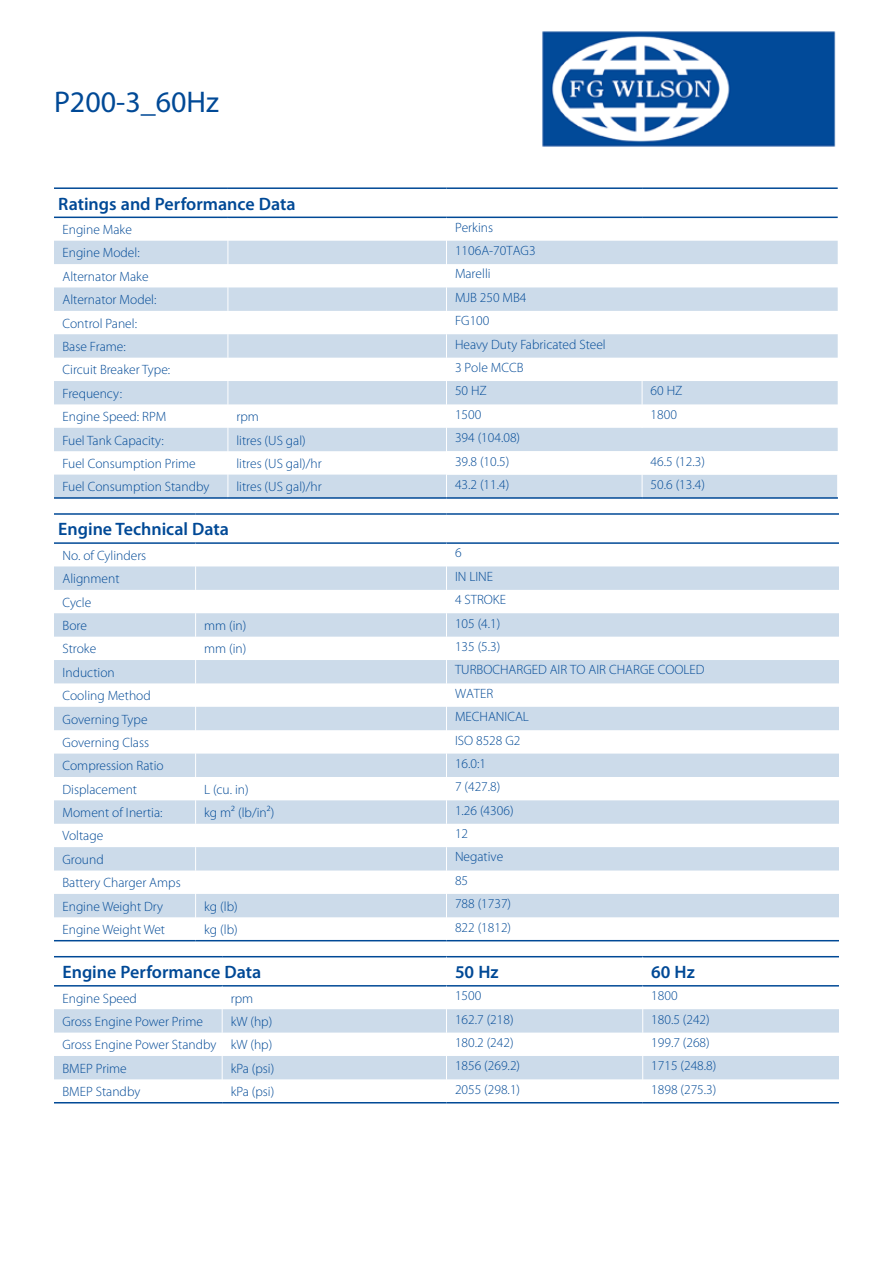
<style>
.page{position:relative;width:893px;height:1263px;background:#fff}
.page>*{position:absolute;margin:0;border:0;box-sizing:border-box;transform-origin:0 0}
.t1{font:30px "Myriad Pro";color:#004996}
.t2{font:600 18px "Myriad Pro";color:#004996}
.t3{font:300 13.5px "Myriad Pro";color:#004996}
</style>
<div class="page">
<img style="left:542px;top:31px;width:294px;height:116px">
<svg style="left:54px;top:241px;width:392px;height:256px;fill:#ccdbea"></svg>
<hr style="left:54px;top:187px;width:174px;height:2px;background:#004996">
<hr style="left:228px;top:187px;width:218px;height:2px;background:#004996">
<hr style="left:446px;top:187px;width:196px;height:2px;background:#004996">
<hr style="left:642px;top:187px;width:196px;height:2px;background:#004996">
<hr style="left:54px;top:217px;width:174px;height:1px;background:#004996">
<hr style="left:228px;top:217px;width:218px;height:1px;background:#004996">
<hr style="left:446px;top:217px;width:196px;height:1px;background:#004996">
<hr style="left:642px;top:217px;width:196px;height:1px;background:#004996">
<svg style="left:228px;top:218px;width:1px;height:279px"></svg>
<svg style="left:447px;top:218px;width:391px;height:279px"></svg>
<hr style="left:54px;top:497px;width:174px;height:2px;background:#004996">
<hr style="left:228px;top:497px;width:218px;height:2px;background:#004996">
<hr style="left:446px;top:497px;width:196px;height:2px;background:#004996">
<hr style="left:642px;top:497px;width:196px;height:2px;background:#004996">
<svg style="left:54px;top:566px;width:785px;height:351px;fill:#ccdbea"></svg>
<hr style="left:54px;top:940px;width:142px;height:1px;background:#004996">
<hr style="left:196px;top:940px;width:250px;height:1px;background:#004996">
<hr style="left:446px;top:940px;width:393px;height:1px;background:#004996">
<hr style="left:54px;top:513px;width:142px;height:2px;background:#004996">
<hr style="left:196px;top:513px;width:250px;height:2px;background:#004996">
<hr style="left:446px;top:513px;width:393px;height:2px;background:#004996">
<hr style="left:54px;top:542px;width:142px;height:2px;background:#004996">
<hr style="left:196px;top:542px;width:250px;height:2px;background:#004996">
<hr style="left:446px;top:542px;width:393px;height:2px;background:#004996">
<svg style="left:195px;top:566px;width:1px;height:351px"></svg>
<svg style="left:446px;top:566px;width:1px;height:351px"></svg>
<svg style="left:54px;top:1009px;width:785px;height:70px;fill:#ccdbea"></svg>
<hr style="left:54px;top:956px;width:168px;height:1px;background:#004996">
<hr style="left:222px;top:956px;width:224px;height:1px;background:#004996">
<hr style="left:446px;top:956px;width:197px;height:1px;background:#004996">
<hr style="left:643px;top:956px;width:196px;height:1px;background:#004996">
<hr style="left:54px;top:985px;width:168px;height:1px;background:#004996">
<hr style="left:222px;top:985px;width:224px;height:1px;background:#004996">
<hr style="left:446px;top:985px;width:197px;height:1px;background:#004996">
<hr style="left:643px;top:985px;width:196px;height:1px;background:#004996">
<svg style="left:222px;top:986px;width:1px;height:93px"></svg>
<svg style="left:446px;top:957px;width:1px;height:122px"></svg>
<svg style="left:642px;top:957px;width:1px;height:122px"></svg>
<hr style="left:54px;top:1102px;width:168px;height:1px;background:#004996">
<hr style="left:222px;top:1102px;width:224px;height:1px;background:#004996">
<hr style="left:446px;top:1102px;width:197px;height:1px;background:#004996">
<hr style="left:643px;top:1102px;width:196px;height:1px;background:#004996">
<h1 class="t1" style="left:54px;top:84px;width:166px">P200-3_60Hz</h1>
<h2 class="t2" style="left:58px;top:192px;width:239px">Ratings and Performance Data</h2>
<p class="t3" style="left:63px;top:221px;width:71px">Engine Make</p>
<p class="t3" style="left:455px;top:219px;width:40px">Perkins</p>
<p class="t3" style="left:63px;top:245px;width:79px">Engine Model:</p>
<p class="t3" style="left:455px;top:242px;width:82px">1106A-70TAG3</p>
<p class="t3" style="left:63px;top:268px;width:88px">Alternator Make</p>
<p class="t3" style="left:455px;top:266px;width:37px">Marelli</p>
<p class="t3" style="left:63px;top:292px;width:95px">Alternator Model:</p>
<p class="t3" style="left:455px;top:289px;width:73px">MJB 250 MB4</p>
<p class="t3" style="left:63px;top:315px;width:76px">Control Panel:</p>
<p class="t3" style="left:455px;top:313px;width:36px">FG100</p>
<p class="t3" style="left:63px;top:338px;width:65px">Base Frame:</p>
<p class="t3" style="left:455px;top:336px;width:152px">Heavy Duty Fabricated Steel</p>
<p class="t3" style="left:63px;top:362px;width:109px">Circuit Breaker Type:</p>
<p class="t3" style="left:455px;top:359px;width:70px">3 Pole MCCB</p>
<p class="t3" style="left:63px;top:385px;width:61px">Frequency:</p>
<p class="t3" style="left:455px;top:383px;width:33px">50 HZ</p>
<p class="t3" style="left:651px;top:383px;width:33px">60 HZ</p>
<p class="t3" style="left:63px;top:408px;width:105px">Engine Speed: RPM</p>
<p class="t3" style="left:236px;top:408px;width:24px">rpm</p>
<p class="t3" style="left:455px;top:406px;width:28px">1500</p>
<p class="t3" style="left:651px;top:406px;width:28px">1800</p>
<p class="t3" style="left:63px;top:432px;width:103px">Fuel Tank Capacity:</p>
<p class="t3" style="left:236px;top:432px;width:71px">litres (US gal)</p>
<p class="t3" style="left:455px;top:429px;width:67px">394 (104.08)</p>
<p class="t3" style="left:63px;top:455px;width:135px">Fuel Consumption Prime</p>
<p class="t3" style="left:236px;top:455px;width:87px">litres (US gal)/hr</p>
<p class="t3" style="left:455px;top:453px;width:56px">39.8 (10.5)</p>
<p class="t3" style="left:651px;top:453px;width:56px">46.5 (12.3)</p>
<p class="t3" style="left:63px;top:479px;width:148px">Fuel Consumption Standby</p>
<p class="t3" style="left:236px;top:479px;width:87px">litres (US gal)/hr</p>
<p class="t3" style="left:455px;top:476px;width:56px">43.2 (11.4)</p>
<p class="t3" style="left:651px;top:476px;width:56px">50.6 (13.4)</p>
<h2 class="t2" style="left:58px;top:518px;width:172px">Engine Technical Data</h2>
<p class="t3" style="left:63px;top:547px;width:85px">No. of Cylinders</p>
<p class="t3" style="left:455px;top:545px;width:8px">6</p>
<p class="t3" style="left:63px;top:571px;width:59px">Alignment</p>
<p class="t3" style="left:455px;top:568px;width:40px">IN LINE</p>
<p class="t3" style="left:63px;top:594px;width:30px">Cycle</p>
<p class="t3" style="left:455px;top:592px;width:52px">4 STROKE</p>
<p class="t3" style="left:63px;top:617px;width:26px">Bore</p>
<p class="t3" style="left:204px;top:617px;width:44px">mm (in)</p>
<p class="t3" style="left:455px;top:615px;width:47px">105 (4.1)</p>
<p class="t3" style="left:63px;top:641px;width:35px">Stroke</p>
<p class="t3" style="left:204px;top:641px;width:44px">mm (in)</p>
<p class="t3" style="left:455px;top:638px;width:47px">135 (5.3)</p>
<p class="t3" style="left:63px;top:664px;width:54px">Induction</p>
<p class="t3" style="left:455px;top:662px;width:251px">TURBOCHARGED AIR TO AIR CHARGE COOLED</p>
<p class="t3" style="left:63px;top:687px;width:90px">Cooling Method</p>
<p class="t3" style="left:455px;top:685px;width:40px">WATER</p>
<p class="t3" style="left:63px;top:711px;width:87px">Governing Type</p>
<p class="t3" style="left:455px;top:708px;width:75px">MECHANICAL</p>
<p class="t3" style="left:63px;top:734px;width:88px">Governing Class</p>
<p class="t3" style="left:455px;top:732px;width:67px">ISO 8528 G2</p>
<p class="t3" style="left:63px;top:758px;width:103px">Compression Ratio</p>
<p class="t3" style="left:455px;top:755px;width:33px">16.0:1</p>
<p class="t3" style="left:63px;top:781px;width:76px">Displacement</p>
<p class="t3" style="left:204px;top:781px;width:46px">L (cu. in)</p>
<p class="t3" style="left:455px;top:779px;width:47px">7 (427.8)</p>
<p class="t3" style="left:63px;top:804px;width:102px">Moment of Inertia:</p>
<p class="t3" style="left:204px;top:804px;width:72px">kg m² (lb/in²)</p>
<p class="t3" style="left:455px;top:802px;width:60px">1.26 (4306)</p>
<p class="t3" style="left:63px;top:828px;width:42px">Voltage</p>
<p class="t3" style="left:455px;top:825px;width:15px">12</p>
<p class="t3" style="left:63px;top:851px;width:43px">Ground</p>
<p class="t3" style="left:455px;top:849px;width:50px">Negative</p>
<p class="t3" style="left:63px;top:875px;width:120px">Battery Charger Amps</p>
<p class="t3" style="left:455px;top:872px;width:15px">85</p>
<p class="t3" style="left:63px;top:898px;width:102px">Engine Weight Dry</p>
<p class="t3" style="left:204px;top:898px;width:35px">kg (lb)</p>
<p class="t3" style="left:455px;top:896px;width:58px">788 (1737)</p>
<p class="t3" style="left:63px;top:921px;width:104px">Engine Weight Wet</p>
<p class="t3" style="left:204px;top:921px;width:35px">kg (lb)</p>
<p class="t3" style="left:455px;top:919px;width:58px">822 (1812)</p>
<h2 class="t2" style="left:63px;top:960px;width:200px">Engine Performance Data</h2>
<h2 class="t2" style="left:455px;top:960px;width:45px">50 Hz</h2>
<h2 class="t2" style="left:651px;top:960px;width:45px">60 Hz</h2>
<p class="t3" style="left:63px;top:990px;width:76px">Engine Speed</p>
<p class="t3" style="left:231px;top:990px;width:24px">rpm</p>
<p class="t3" style="left:455px;top:987px;width:28px">1500</p>
<p class="t3" style="left:651px;top:987px;width:28px">1800</p>
<p class="t3" style="left:63px;top:1013px;width:142px">Gross Engine Power Prime</p>
<p class="t3" style="left:231px;top:1013px;width:43px">kW (hp)</p>
<p class="t3" style="left:455px;top:1011px;width:60px">162.7 (218)</p>
<p class="t3" style="left:651px;top:1011px;width:60px">180.5 (242)</p>
<p class="t3" style="left:63px;top:1037px;width:211px">Gross Engine Power Standby kW (hp)</p>
<p class="t3" style="left:455px;top:1034px;width:60px">180.2 (242)</p>
<p class="t3" style="left:651px;top:1034px;width:60px">199.7 (268)</p>
<p class="t3" style="left:63px;top:1060px;width:66px">BMEP Prime</p>
<p class="t3" style="left:231px;top:1060px;width:45px">kPa (psi)</p>
<p class="t3" style="left:455px;top:1058px;width:67px">1856 (269.2)</p>
<p class="t3" style="left:651px;top:1058px;width:67px">1715 (248.8)</p>
<p class="t3" style="left:63px;top:1083px;width:79px">BMEP Standby</p>
<p class="t3" style="left:231px;top:1083px;width:45px">kPa (psi)</p>
<p class="t3" style="left:455px;top:1081px;width:67px">2055 (298.1)</p>
<p class="t3" style="left:651px;top:1081px;width:67px">1898 (275.3)</p>
</div>
